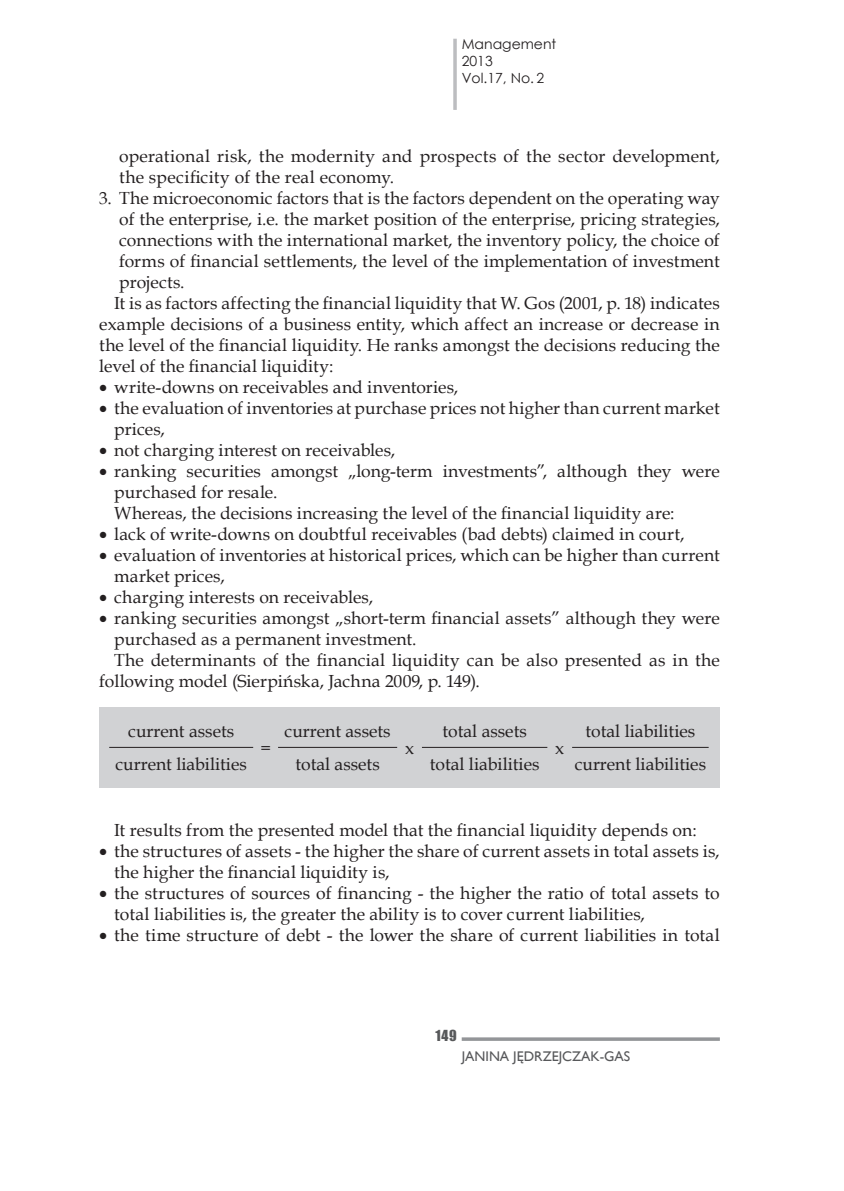
<style>
.page{position:relative;width:844px;height:1191px;background:#fff}
.page>*{position:absolute;margin:0;border:0;box-sizing:border-box;transform-origin:0 0}
.t1{font:17.5px/21px "Book Antiqua";letter-spacing:.005em;color:#231f20}
.t2{font:14px/16.8px "Century Gothic";color:#231f20}
.t3{font:14px "Gill Sans";color:#57585a}
.t4{font:14px "Impact";color:#57585a}
</style>
<div class="page">
<hr style="left:453px;top:39px;width:3px;height:71px;background:#bcbdc0">
<hr style="left:461px;top:1037px;width:258px;height:3px;background:#939598">
<div style="left:99px;top:707px;width:620px;height:81px;background:#d1d2d4"></div>
<hr style="left:109px;top:747px;width:144px;height:1px;background:#231f20">
<hr style="left:278px;top:747px;width:119px;height:1px;background:#231f20">
<hr style="left:422px;top:747px;width:125px;height:1px;background:#231f20">
<hr style="left:572px;top:747px;width:136px;height:1px;background:#231f20">
<p class="t2" style="left:461px;top:36px;width:96px">Management<br>2013<br>Vol.17, No. 2</p>
<p class="t1" style="left:119px;top:145px;width:602px">operational risk, the modernity and prospects of the sector development, the specificity of the real economy.</p>
<p class="t1" style="left:99px;top:187px;width:622px">3. The microeconomic factors that is the factors dependent on the operating way</p>
<p class="t1" style="left:119px;top:208px;width:602px">of the enterprise, i.e. the market position of the enterprise, pricing strategies,</p>
<p class="t1" style="left:119px;top:229px;width:602px">connections with the international market, the inventory policy, the choice of</p>
<p class="t1" style="left:119px;top:250px;width:602px">forms of financial settlements, the level of the implementation of investment</p>
<p class="t1" style="left:119px;top:271px;width:67px">projects.</p>
<p class="t1" style="left:114px;top:292px;width:607px">It is as factors affecting the financial liquidity that W. Gos (2001, p. 18) indicates</p>
<p class="t1" style="left:99px;top:313px;width:622px">example decisions of a business entity, which affect an increase or decrease in</p>
<p class="t1" style="left:99px;top:334px;width:622px">the level of the financial liquidity. He ranks amongst the decisions reducing the</p>
<p class="t1" style="left:99px;top:355px;width:235px">level of the financial liquidity:</p>
<p class="t1" style="left:99px;top:376px;width:360px">• write-downs on receivables and inventories,</p>
<p class="t1" style="left:114px;top:397px;width:607px;text-indent:-15px">• the evaluation of inventories at purchase prices not higher than current market prices,</p>
<p class="t1" style="left:99px;top:439px;width:297px">• not charging interest on receivables,</p>
<p class="t1" style="left:114px;top:460px;width:607px;text-indent:-15px">• ranking securities amongst „long-term investments”, although they were purchased for resale.<br>Whereas, the decisions increasing the level of the financial liquidity are:</p>
<p class="t1" style="left:99px;top:523px;width:586px">• lack of write-downs on doubtful receivables (bad debts) claimed in court,</p>
<p class="t1" style="left:114px;top:544px;width:607px;text-indent:-15px">• evaluation of inventories at historical prices, which can be higher than current market prices,</p>
<p class="t1" style="left:99px;top:586px;width:275px">• charging interests on receivables,</p>
<p class="t1" style="left:99px;top:607px;width:622px">• ranking securities amongst „short-term financial assets” although they were</p>
<p class="t1" style="left:114px;top:628px;width:304px">purchased as a permanent investment.</p>
<p class="t1" style="left:114px;top:649px;width:607px">The determinants of the financial liquidity can be also presented as in the</p>
<p class="t1" style="left:99px;top:670px;width:382px">following model (Sierpińska, Jachna 2009, p. 149).</p>
<p class="t1" style="left:128px;top:720px;width:107px">current assets</p>
<p class="t1" style="left:260px;top:737px;width:12px">=</p>
<p class="t1" style="left:442px;top:720px;width:86px">total assets</p>
<p class="t1" style="left:585px;top:720px;width:111px">total liabilities</p>
<p class="t1" style="left:284px;top:720px;width:107px">current assets</p>
<p class="t1" style="left:405px;top:737px;width:11px">x</p>
<p class="t1" style="left:555px;top:737px;width:11px">x</p>
<p class="t1" style="left:115px;top:753px;width:133px">current liabilities</p>
<p class="t1" style="left:295px;top:753px;width:86px">total assets</p>
<p class="t1" style="left:429px;top:753px;width:111px">total liabilities</p>
<p class="t1" style="left:574px;top:753px;width:133px">current liabilities</p>
<p class="t1" style="left:114px;top:819px;width:584px">It results from the presented model that the financial liquidity depends on:</p>
<p class="t1" style="left:114px;top:840px;width:607px;text-indent:-15px">• the structures of assets - the higher the share of current assets in total assets is, the higher the financial liquidity is,</p>
<p class="t1" style="left:114px;top:882px;width:607px;text-indent:-15px">• the structures of sources of financing - the higher the ratio of total assets to total liabilities is, the greater the ability is to cover current liabilities,</p>
<p class="t1" style="left:99px;top:924px;width:622px">• the time structure of debt - the lower the share of current liabilities in total</p>
<p class="t4" style="left:435px;top:1024px;width:23px">149</p>
<p class="t3" style="left:461px;top:1048px;width:111px">JANINA JĘDRZEJCZAK</p>
<p class="t3" style="left:599px;top:1048px;width:24px">-GAS</p>
</div>
